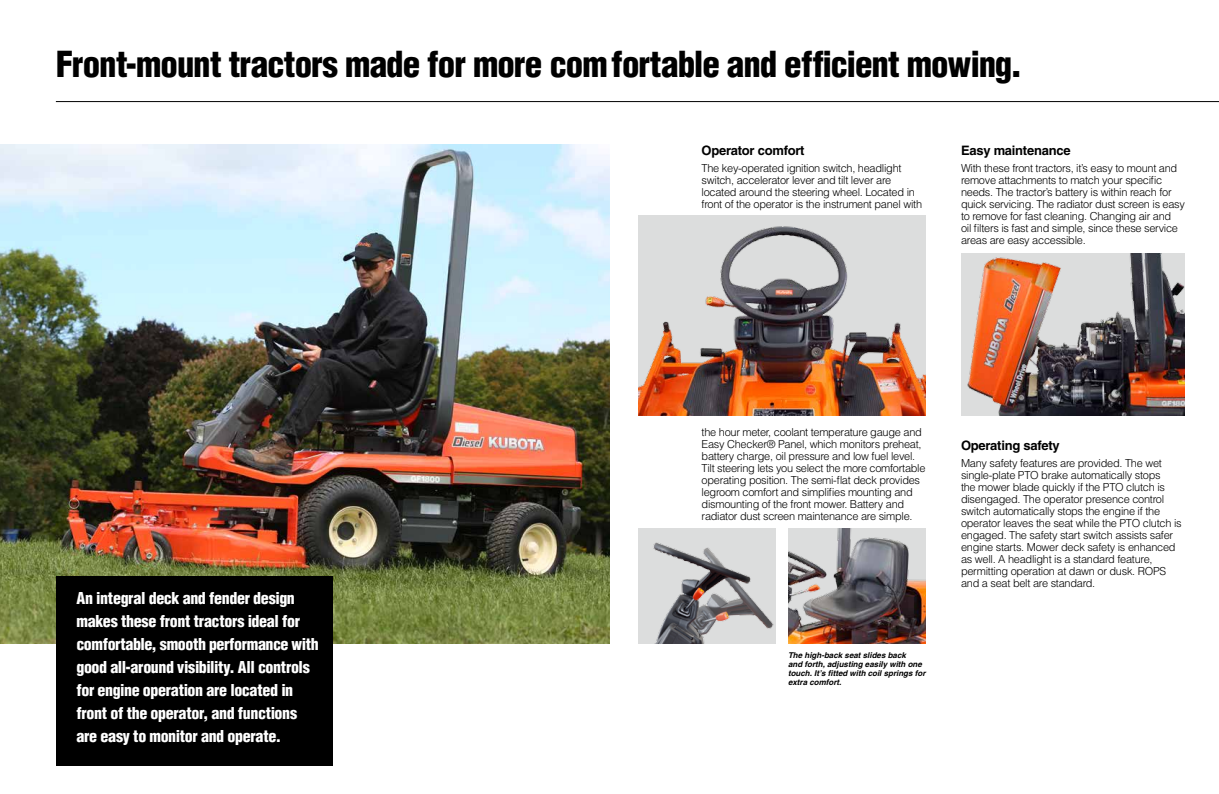
<style>
.page{position:relative;width:1219px;height:794px;background:#fff}
.page>*{position:absolute;margin:0;border:0;box-sizing:border-box;transform-origin:0 0}
.t1{font:900 condensed 35px "Helvetica";letter-spacing:-.03em;color:#000}
.t2{font:900 condensed 16px/23px "Helvetica";letter-spacing:-.025em;color:#fff}
.t3{font:700 13px "Helvetica";letter-spacing:-.02em;color:#000}
.t4{font:300 11px/12px "Helvetica";letter-spacing:-.025em;color:#000}
.t5{font:italic 700 8px/9px "Helvetica";color:#000}
</style>
<div class="page">
<img style="left:0;top:144px;width:609px;height:500px">
<div style="left:56px;top:576px;width:276px;height:190px;background:#000"></div>
<img style="left:961px;top:253px;width:224px;height:162px">
<hr style="left:56px;top:101px;width:1163px;height:1px;background:#000">
<img style="left:638px;top:215px;width:288px;height:200px">
<img style="left:638px;top:528px;width:138px;height:115px">
<img style="left:788px;top:528px;width:138px;height:115px">
<h1 class="t1" style="left:56px;top:42px;width:968px">Front-mount tractors made for more com fortable and efficient mowing.</h1>
<p class="t2" style="left:76px;top:586px;width:244px">An integral deck and fender design makes these front tractors ideal for comfortable, smooth performance with good all-around visibility. All controls for engine operation are located in front of the operator, and functions are easy to monitor and operate.</p>
<p class="t3" style="left:702px;top:142px;width:104px">Operator comfort</p>
<p class="t4" style="left:702px;top:162px;width:222px">The key-operated ignition switch, headlight switch, accelerator lever and tilt lever are located around the steering wheel. Located in front of the operator is the instrument panel with</p>
<p class="t3" style="left:961px;top:142px;width:111px">Easy maintenance</p>
<p class="t4" style="left:961px;top:162px;width:225px">With these front tractors, it’s easy to mount and remove attachments to match your specific needs. The tractor’s battery is within reach for quick servicing. The radiator dust screen is easy to remove for fast cleaning. Changing air and<br>oil filters is fast and simple, since these service areas are easy accessible.</p>
<p class="t4" style="left:702px;top:426px;width:225px">the hour meter, coolant temperature gauge and Easy Checker® Panel, which monitors preheat, battery charge, oil pressure and low fuel level.<br>Tilt steering lets you select the more comfortable operating position. The semi-flat deck provides legroom comfort and simplifies mounting and dismounting of the front mower. Battery and radiator dust screen maintenance are simple.</p>
<p class="t5" style="left:788px;top:651px;width:139px">The high-back seat slides back<br>and forth, adjusting easily with one touch. It’s fitted with coil springs for extra comfort.</p>
<p class="t3" style="left:961px;top:437px;width:100px">Operating safety</p>
<p class="t4" style="left:961px;top:457px;width:222px">Many safety features are provided. The wet single-plate PTO brake automatically stops<br>the mower blade quickly if the PTO clutch is disengaged. The operator presence control switch automatically stops the engine if the operator leaves the seat while the PTO clutch is engaged. The safety start switch assists safer engine starts. Mower deck safety is enhanced as well. A headlight is a standard feature, permitting operation at dawn or dusk. ROPS and a seat belt are standard.</p>
</div>
